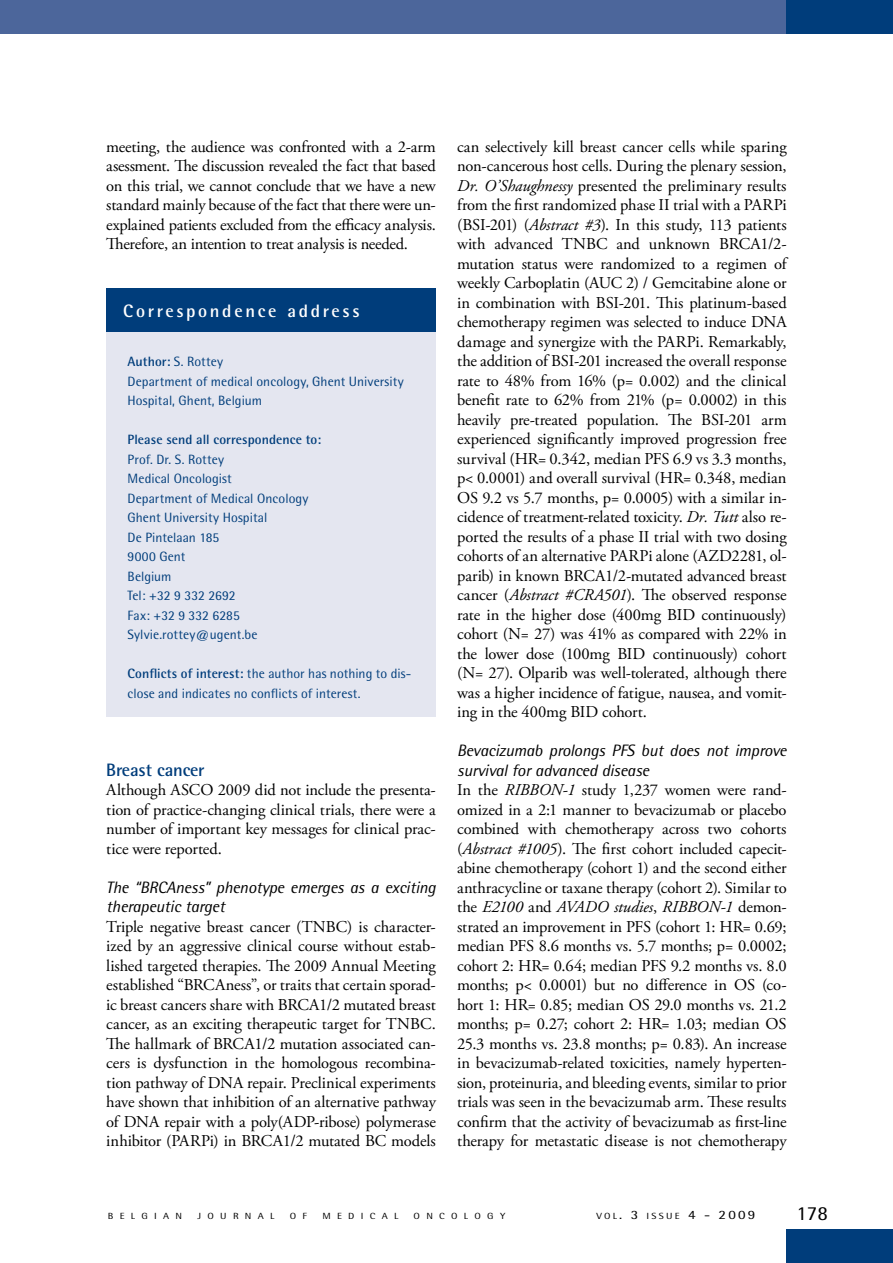
<style>
.page{position:relative;width:893px;height:1263px;background:#fff}
.page>*{position:absolute;margin:0;border:0;box-sizing:border-box;transform-origin:0 0}
.t1{font:19.95px "Rotis Semi Sans";color:#000;scale:1.05 1}
.t2{font:700 18px "Rotis Semi Sans";letter-spacing:.15em;color:#fff}
.t3{font:700 18px "Rotis Semi Sans";letter-spacing:-.01em;color:#003d7b}
.t4{font:16.5px/19.5px "Adobe Garamond Pro";letter-spacing:-.01em;color:#000;text-align:justify}
.t5{font:italic 16.5px/19.5px "Rotis Semi Sans";letter-spacing:-.01em;color:#000}
.t6{font:13.5px/19.5px "Rotis Semi Sans";letter-spacing:.005em;color:#003d7b}
.t7{font:700 13.5px "Rotis Semi Sans";letter-spacing:.005em;color:#003d7b}
.t8{font:8.85px "Rotis Semi Sans";letter-spacing:.6em;color:#000;scale:1.18 1}
.t9{font:8.85px "Rotis Semi Sans";letter-spacing:.215em;color:#000;scale:1.18 1}
.s1{font-weight:700}
.s2{font-style:italic}
.s3{font-size:12.75px}
</style>
<div class="page">
<div style="left:787px;top:1229px;width:106px;height:34px;background:#003d7b"></div>
<div style="left:0;top:0;width:893px;height:34px;background:#4c669b"></div>
<div style="left:787px;top:0;width:106px;height:34px;background:#003d7b"></div>
<div style="left:106px;top:297px;width:330px;height:420px;background:#e4e6f0"></div>
<div style="left:106px;top:288px;width:330px;height:43px;background:#003d7b"></div>
<p class="t4" style="left:106px;top:137px;width:331px">meeting, the audience was confronted with a 2-arm asessment. The discussion revealed the fact that based on this trial, we cannot conclude that we have a new standard mainly because of the fact that there were un&shy;explained patients excluded from the efficacy analysis.<br>Therefore, an intention to treat analysis is needed.</p>
<p class="t2" style="left:123px;top:299px;width:238px">Correspondence address</p>
<p class="t6" style="left:128px;top:352px;width:278px"><span class="s1">Author:</span> S. Rottey<br>Department of medical oncology, Ghent University<br>Hospital, Ghent, Belgium</p>
<p class="t7" style="left:128px;top:431px;width:195px">Please send all correspondence to:</p>
<p class="t6" style="left:128px;top:449px;width:183px">Prof. Dr. S. Rottey<br>Medical Oncologist<br>Department of Medical Oncology<br>Ghent University Hospital<br>De Pintelaan 185<br>9000 Gent<br>Belgium<br>Tel: +32 9 332 2692<br>Fax: +32 9 332 6285<br>Sylvie.rottey@ugent.be</p>
<p class="t6" style="left:128px;top:664px;width:285px"><span class="s1">Conflicts of interest:</span> the author has nothing to dis&shy;close and indicates no conflicts of interest.</p>
<p class="t3" style="left:106px;top:758px;width:100px">Breast cancer</p>
<p class="t4" style="left:106px;top:781px;width:331px">Although ASCO 2009 did not include the presenta&shy;tion of practice-changing clinical trials, there were a number of important key messages for clinical prac&shy;tice were reported.</p>
<p class="t5" style="left:106px;top:877px;width:331px">The “BRCAness” phenotype emerges as a exciting therapeutic target</p>
<p class="t4" style="left:106px;top:917px;width:331px">Triple negative breast cancer (TNBC) is character&shy;ized by an aggressive clinical course without estab&shy;lished targeted therapies. The 2009 Annual Meeting established “BRCAness”, or traits that certain sporad&shy;ic breast cancers share with BRCA1/2 mutated breast cancer, as an exciting therapeutic target for TNBC.<br>The hallmark of BRCA1/2 mutation associated can&shy;cers is dysfunction in the homologous recombina&shy;tion pathway of DNA repair. Preclinical experiments have shown that inhibition of an alternative pathway of DNA repair with a poly(ADP-ribose) polymerase inhibitor (PARPi) in BRCA1/2 mutated BC models</p>
<p class="t4" style="left:457px;top:137px;width:331px">can selectively kill breast cancer cells while sparing non-cancerous host cells. During the plenary session, <span class="s2">Dr. O’Shaughnessy</span> presented the preliminary results from the first randomized phase II trial with a PARPi (BSI-201) (<span class="s2">Abstract #3</span>). In this study, 113 patients with advanced TNBC and unknown BRCA1/2- mutation status were randomized to a regimen of weekly Carboplatin (AUC 2) / Gemcitabine alone or in combination with BSI-201. This platinum-based chemotherapy regimen was selected to induce DNA damage and synergize with the PARPi. Remarkably, the addition of BSI-201 increased the overall response rate to 48% from 16% (p= 0.002) and the clinical benefit rate to 62% from 21% (p= 0.0002) in this heavily pre-treated population. The BSI-201 arm experienced significantly improved progression free survival (HR= 0.342, median PFS 6.9 vs 3.3 months, p&lt; 0.0001) and overall survival (HR= 0.348, median OS 9.2 vs 5.7 months, p= 0.0005) with a similar in&shy;cidence of treatment-related toxicity. <span class="s2">Dr. Tutt</span> also re&shy;ported the results of a phase II trial with two dosing cohorts of an alternative PARPi alone (AZD2281, ol&shy;parib) in known BRCA1/2-mutated advanced breast cancer (<span class="s2">Abstract #CRA501</span>). The observed response rate in the higher dose (400mg BID continuously) cohort (N= 27) was 41% as compared with 22% in the lower dose (100mg BID continuously) cohort (N= 27). Olparib was well-tolerated, although there was a higher incidence of fatigue, nausea, and vomit&shy;ing in the 400mg BID cohort.</p>
<p class="t5" style="left:457px;top:741px;width:331px">Bevacizumab prolongs PFS but does not improve survival for advanced disease</p>
<p class="t4" style="left:457px;top:781px;width:331px">In the <span class="s2">RIBBON-1</span> study 1,237 women were rand&shy;omized in a 2:1 manner to bevacizumab or placebo combined with chemotherapy across two cohorts (<span class="s2">Abstract #1005</span>). The first cohort included capecit&shy;abine chemotherapy (cohort 1) and the second either anthracycline or taxane therapy (cohort 2). Similar to the <span class="s2">E2100</span> and <span class="s2">AVADO studies</span>, <span class="s2">RIBBON-1</span> demon&shy;strated an improvement in PFS (cohort 1: HR= 0.69; median PFS 8.6 months vs. 5.7 months; p= 0.0002; cohort 2: HR= 0.64; median PFS 9.2 months vs. 8.0 months; p&lt; 0.0001) but no difference in OS (co&shy;hort 1: HR= 0.85; median OS 29.0 months vs. 21.2 months; p= 0.27; cohort 2: HR= 1.03; median OS 25.3 months vs. 23.8 months; p= 0.83). An increase in bevacizumab-related toxicities, namely hyperten&shy;sion, proteinuria, and bleeding events, similar to prior trials was seen in the bevacizumab arm. These results confirm that the activity of bevacizumab as first-line therapy for metastatic disease is not chemotherapy</p>
<p class="t8" style="left:108px;top:1210px;width:65px">BELGIAN</p>
<p class="t8" style="left:198px;top:1210px;width:67px">JOURNAL</p>
<p class="t8" style="left:290px;top:1210px;width:16px">O F</p>
<p class="t8" style="left:322px;top:1210px;width:66px">MEDICAL</p>
<p class="t8" style="left:414px;top:1210px;width:79px">ONCOLOGY</p>
<p class="t9" style="left:596px;top:1210px;width:136px">VOL<span class="s3">. 3</span> ISSUE <span class="s3">4</span> <span class="s3">- 2009</span></p>
<p class="t1" style="left:796px;top:1201px;width:32px">178</p>
</div>
